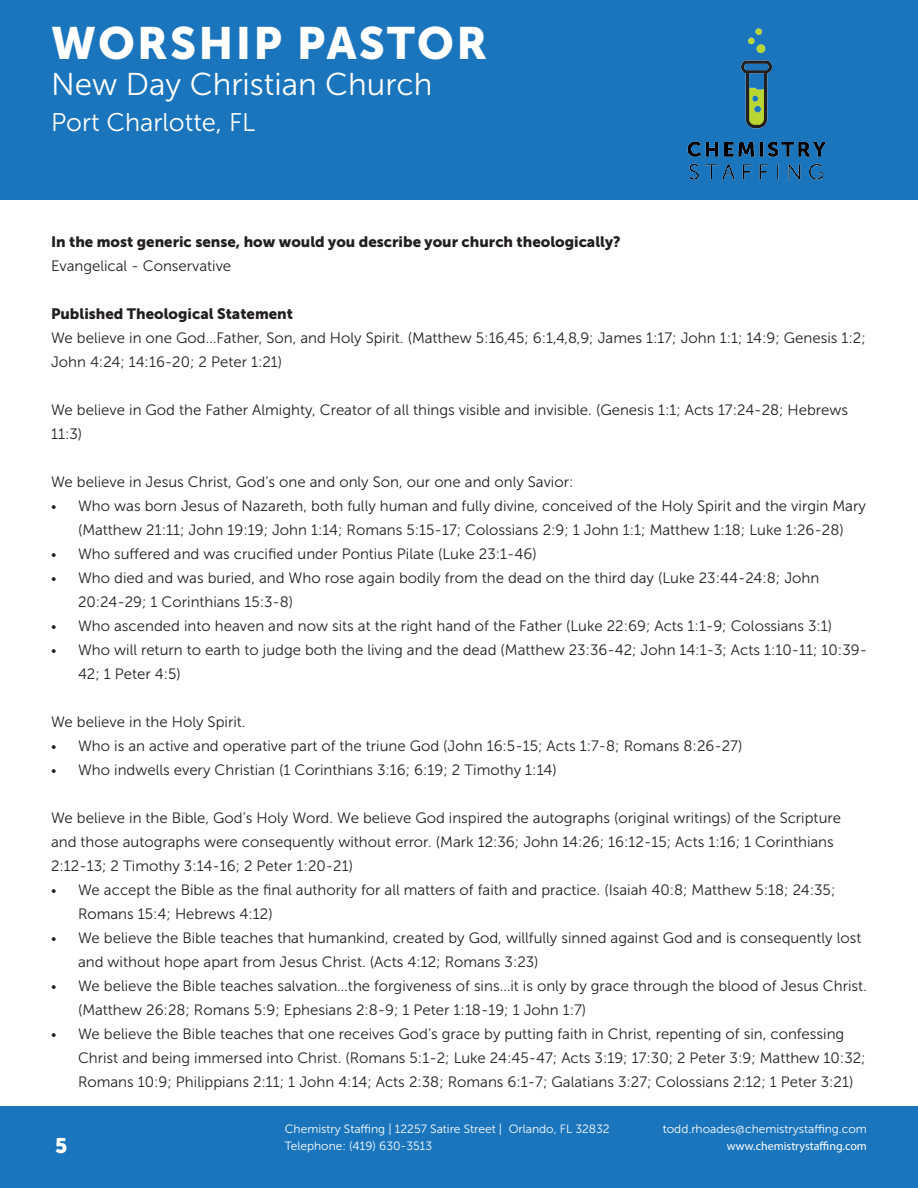
<style>
.page{position:relative;width:918px;height:1188px;background:#fff}
.page>*{position:absolute;margin:0;border:0;box-sizing:border-box;transform-origin:0 0}
.t1{font:45px "Museo Sans 900";letter-spacing:.05em;color:#fff}
.t2{font:31.5px "Museo Sans 300";color:#fff}
.t3{font:25.5px "Museo Sans 300";color:#fff}
.t4{font:21px "Museo Sans 900";color:#fff}
.t5{font:15px/24px "Museo Sans 300";color:#231f20}
.t6{font:15px "Museo Sans 900";color:#231f20}
.t7{font:12px/16.5px "Museo Sans 300";color:#fff}
.t8{font:12px "Myriad Pro";color:#fff}
.s1{font-size:13.5px}
</style>
<div class="page">
<div style="left:0;top:1107px;width:918px;height:81px;background:#1b75bc"></div>
<div style="left:0;top:0;width:918px;height:200px;background:#1b75bc"></div>
<img style="left:633px;top:0;width:234px;height:193px">
<h1 class="t1" style="left:51px;top:18px;width:438px">WORSHIP PASTOR</h1>
<h2 class="t2" style="left:51px;top:67px;width:383px">New Day Christian Church</h2>
<h3 class="t3" style="left:51px;top:109px;width:206px">Port Charlotte, FL</h3>
<p class="t6" style="left:51px;top:233px;width:571px">In the most generic sense, how would you describe your church theologically?</p>
<p class="t5" style="left:51px;top:254px;width:182px">Evangelical - Conservative</p>
<p class="t6" style="left:51px;top:305px;width:243px">Published Theological Statement</p>
<p class="t5" style="left:51px;top:326px;width:816px">We believe in one God…Father, Son, and Holy Spirit. (Matthew 5:16,45; 6:1,4,8,9; James 1:17; John 1:1; 14:9; Genesis 1:2;<br>John 4:24; 14:16-20; 2 Peter 1:21)</p>
<p class="t5" style="left:51px;top:398px;width:799px">We believe in God the Father Almighty, Creator of all things visible and invisible. (Genesis 1:1; Acts 17:24-28; Hebrews<br>11:3)</p>
<p class="t5" style="left:51px;top:470px;width:524px">We believe in Jesus Christ, God’s one and only Son, our one and only Savior:</p>
<p class="t5" style="left:51px;top:494px;width:816px;text-align:center"><span class="s1">•</span> Who was born Jesus of Nazareth, both fully human and fully divine, conceived of the Holy Spirit and the virgin Mary (Matthew 21:11; John 19:19; John 1:14; Romans 5:15-17; Colossians 2:9; 1 John 1:1; Matthew 1:18; Luke 1:26-28)</p>
<p class="t5" style="left:51px;top:542px;width:487px"><span class="s1">•</span> Who suffered and was crucified under Pontius Pilate (Luke 23:1-46)</p>
<p class="t5" style="left:78px;top:566px;width:743px;text-indent:-27px"><span class="s1">•</span> Who died and was buried, and Who rose again bodily from the dead on the third day (Luke 23:44-24:8; John<br>20:24-29; 1 Corinthians 15:3-8)</p>
<p class="t5" style="left:51px;top:614px;width:783px"><span class="s1">•</span> Who ascended into heaven and now sits at the right hand of the Father (Luke 22:69; Acts 1:1-9; Colossians 3:1)</p>
<p class="t5" style="left:78px;top:638px;width:791px;text-indent:-27px"><span class="s1">•</span> Who will return to earth to judge both the living and the dead (Matthew 23:36-42; John 14:1-3; Acts 1:10-11; 10:39-<br>42; 1 Peter 4:5)</p>
<p class="t5" style="left:51px;top:710px;width:196px">We believe in the Holy Spirit.</p>
<p class="t5" style="left:51px;top:734px;width:693px"><span class="s1">•</span> Who is an active and operative part of the triune God (John 16:5-15; Acts 1:7-8; Romans 8:26-27)</p>
<p class="t5" style="left:51px;top:758px;width:507px"><span class="s1">•</span> Who indwells every Christian (1 Corinthians 3:16; 6:19; 2 Timothy 1:14)</p>
<p class="t5" style="left:51px;top:806px;width:792px">We believe in the Bible, God’s Holy Word. We believe God inspired the autographs (original writings) of the Scripture and those autographs were consequently without error. (Mark 12:36; John 14:26; 16:12-15; Acts 1:16; 1 Corinthians<br>2:12-13; 2 Timothy 3:14-16; 2 Peter 1:20-21)</p>
<p class="t5" style="left:78px;top:878px;width:759px;text-indent:-27px"><span class="s1">•</span> We accept the Bible as the final authority for all matters of faith and practice. (Isaiah 40:8; Matthew 5:18; 24:35;<br>Romans 15:4; Hebrews 4:12)</p>
<p class="t5" style="left:78px;top:926px;width:785px;text-indent:-27px"><span class="s1">•</span> We believe the Bible teaches that humankind, created by God, willfully sinned against God and is consequently lost and without hope apart from Jesus Christ. (Acts 4:12; Romans 3:23)</p>
<p class="t5" style="left:78px;top:974px;width:790px;text-indent:-27px"><span class="s1">•</span> We believe the Bible teaches salvation…the forgiveness of sins…it is only by grace through the blood of Jesus Christ. (Matthew 26:28; Romans 5:9; Ephesians 2:8-9; 1 Peter 1:18-19; 1 John 1:7)</p>
<p class="t5" style="left:78px;top:1022px;width:789px;text-indent:-27px"><span class="s1">•</span> We believe the Bible teaches that one receives God’s grace by putting faith in Christ, repenting of sin, confessing<br>Christ and being immersed into Christ. (Romans 5:1-2; Luke 24:45-47; Acts 3:19; 17:30; 2 Peter 3:9; Matthew 10:32;<br>Romans 10:9; Philippians 2:11; 1 John 4:14; Acts 2:38; Romans 6:1-7; Galatians 3:27; Colossians 2:12; 1 Peter 3:21)</p>
<h3 class="t4" style="left:55px;top:1133px;width:14px">5</h3>
<p class="t7" style="left:285px;top:1121px;width:326px">Chemistry Staffing | 12257 Satire Street | Orlando, FL 32832<br>Telephone: (419) 630-3513</p>
<p class="t7" style="left:663px;top:1121px;width:206px">todd.rhoades@chemistrystaffing.com</p>
<p class="t8" style="left:727px;top:1138px;width:142px">www.chemistrystaffing.com</p>
</div>
